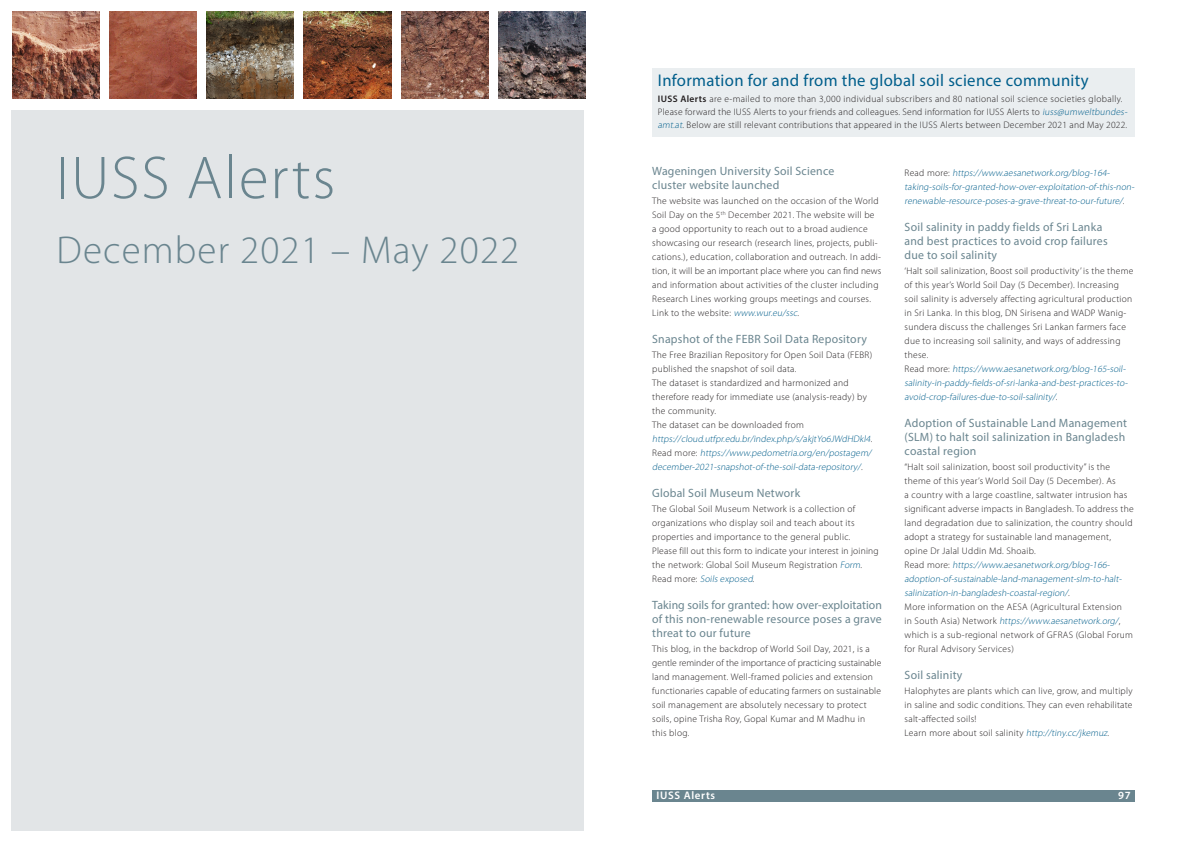
<style>
.page{position:relative;width:1191px;height:842px;background:#fff}
.page>*{position:absolute;margin:0;border:0;box-sizing:border-box;transform-origin:0 0}
.t1{font:300 61px "Myriad Pro";letter-spacing:.03em;color:#6a858f}
.t2{font:300 39px "Myriad Pro";letter-spacing:.03em;color:#6a858f}
.t3{font:17px "Myriad Pro";letter-spacing:.02em;color:#005e8b}
.t4{font:12px/14px "Myriad Pro";letter-spacing:.02em;color:#6a858f}
.t5{font:600 11px "Myriad Pro";letter-spacing:.06em;color:#fff}
.t6{font:300 9.5px/14px "Myriad Pro";letter-spacing:.03em;color:#231f20}
.t7{font:italic 300 9.5px/14px "Myriad Pro";color:#005e8b}
.s1{font-weight:600}
.s2{font-style:italic;color:#005e8b}
.s3{font-style:normal;color:#231f20}
</style>
<div class="page">
<div style="left:652px;top:790px;width:482px;height:11px;background:#6a858f"></div>
<div style="left:12px;top:110px;width:572px;height:721px;background:#e2e5e7"></div>
<div style="left:652px;top:68px;width:482px;height:68px;background:#eaeef0"></div>
<img style="left:12px;top:11px;width:88px;height:88px">
<img style="left:207px;top:11px;width:87px;height:88px">
<img style="left:110px;top:11px;width:87px;height:88px">
<img style="left:304px;top:11px;width:87px;height:88px">
<img style="left:498px;top:11px;width:87px;height:88px">
<img style="left:401px;top:11px;width:87px;height:88px">
<h1 class="t1" style="left:56px;top:144px;width:280px">IUSS Alerts</h1>
<h2 class="t2" style="left:56px;top:229px;width:464px">December 2021 – May 2022</h2>
<h3 class="t3" style="left:658px;top:70px;width:432px">Information for and from the global soil science community</h3>
<p class="t6" style="left:658px;top:93px;width:471px;line-height:13px"><span class="s1">IUSS Alerts</span> are e-mailed to more than 3,000 individual subscribers and 80 national soil science societies globally.<br>Please forward the IUSS Alerts to your friends and colleagues. Send information for IUSS Alerts to <span class="s2">iuss@umweltbundes&shy;amt.at</span>. Below are still relevant contributions that appeared in the IUSS Alerts between December 2021 and May 2022.</p>
<p class="t4" style="left:652px;top:164px;width:184px">Wageningen University Soil Science cluster website launched</p>
<p class="t6" style="left:652px;top:194px;width:231px">The website was launched on the occasion of the World Soil Day on the 5<sup>th</sup> December 2021. The website will be<br>a good opportunity to reach out to a broad audience showcasing our research (research lines, projects, publi&shy;cations.), education, collaboration and outreach. In addi&shy;tion, it will be an important place where you can find news and information about activities of the cluster including Research Lines working groups meetings and courses.<br>L i n k to t h e we b s i te : <span class="s2">www.wur.eu/ssc</span>.</p>
<p class="t4" style="left:652px;top:332px;width:216px">Snapshot of the FEBR Soil Data Repository</p>
<p class="t6" style="left:652px;top:348px;width:222px">The Free Brazilian Repository for Open Soil Data (FEBR) published the snapshot of soil data.<br>The dataset is standardized and harmonized and therefore ready for immediate use (analysis-ready) by the community.<br>The dataset can be downloaded from <span class="s2">https://cloud.utfpr.edu.br/index.php/s/akjtYo6JWdHDkl4</span>.<br>R e a d m o r e : <span class="s2">https://www.pedometria.org/en/postagem/ december-2021-snapshot-of-the-soil-data-repository/</span>.</p>
<p class="t4" style="left:652px;top:486px;width:150px">Global Soil Museum Network</p>
<p class="t6" style="left:652px;top:502px;width:228px">The Global Soil Museum Network is a collection of organizations who display soil and teach about its properties and importance to the general public.<br>Please fill out this form to indicate your interest in joining the network: Global Soil Museum Registration <span class="s2">Form</span>.<br>R e a d m o r e : <span class="s2">Soils exposed</span>.</p>
<p class="t4" style="left:652px;top:598px;width:231px;text-align:justify">Taking soils for granted: how over-exploitation of this non-renewable resource poses a grave threat to our future</p>
<p class="t6" style="left:652px;top:642px;width:231px">This blog, in the backdrop of World Soil Day, 2021, is a gentle reminder of the importance of practicing sustainable land management. Well-framed policies and extension functionaries capable of educating farmers on sustainable soil management are absolutely necessary to protect soils, opine Trisha Roy, Gopal Kumar and M Madhu in this blog.</p>
<p class="t7" style="left:904px;top:166px;width:233px"><span class="s3">R e a d m o r e :</span> https://www.aesanetwork.org/blog-164- taking-soils-for-granted-how-over-exploitation-of-this-non&shy;renewable-resource-poses-a-grave-threat-to-our-future/<span class="s3">.</span></p>
<p class="t4" style="left:904px;top:220px;width:205px">Soil salinity in paddy fields of Sri Lanka and best practices to avoid crop failures due to soil salinity</p>
<p class="t6" style="left:904px;top:264px;width:230px">‘Halt soil salinization, Boost soil productivity’ is the theme of this year’s World Soil Day (5 December). Increasing soil salinity is adversely affecting agricultural production in Sri Lanka. In this blog, DN Sirisena and WADP Wanig&shy;sundera discuss the challenges Sri Lankan farmers face due to increasing soil salinity, and ways of addressing these.<br>R e a d m o r e : <span class="s2">https://www.aesanetwork.org/blog-165-soil&shy;salinity-in-paddy-fields-of-sri-lanka-and-best-practices-to&shy;avoid-crop-failures-due-to-soil-salinity/</span>.</p>
<p class="t4" style="left:904px;top:416px;width:224px">Adoption of Sustainable Land Management (SLM) to halt soil salinization in Bangladesh coastal region</p>
<p class="t6" style="left:904px;top:460px;width:230px">“Halt soil salinization, boost soil productivity” is the theme of this year’s World Soil Day (5 December). As<br>a country with a large coastline, saltwater intrusion has significant adverse impacts in Bangladesh. To address the land degradation due to salinization, the country should adopt a strategy for sustainable land management, opine Dr Jalal Uddin Md. Shoaib.<br>R e a d m o r e : <span class="s2">https://www.aesanetwork.org/blog-166- adoption-of-sustainable-land-management-slm-to-halt&shy;salinization-in-bangladesh-coastal-region/</span>.<br>More information on the AESA (Agricultural Extension<br>i n S o u t h A s i a ) N e t w o r k <span class="s2">https://www.aesanetwork.org/</span>, which is a sub-regional network of GFRAS (Global Forum for Rural Advisory Services)</p>
<p class="t4" style="left:904px;top:668px;width:59px">Soil salinity</p>
<p class="t6" style="left:904px;top:684px;width:229px">Halophytes are plants which can live, grow, and multiply in saline and sodic conditions. They can even rehabilitate salt-affected soils!<br>Learn more about soil salinity <span class="s2">http://tiny.cc/jkemuz</span>.</p>
<p class="t5" style="left:656px;top:788px;width:60px">IUSS Alerts</p>
<p class="t5" style="left:1118px;top:788px;width:14px">97</p>
</div>
